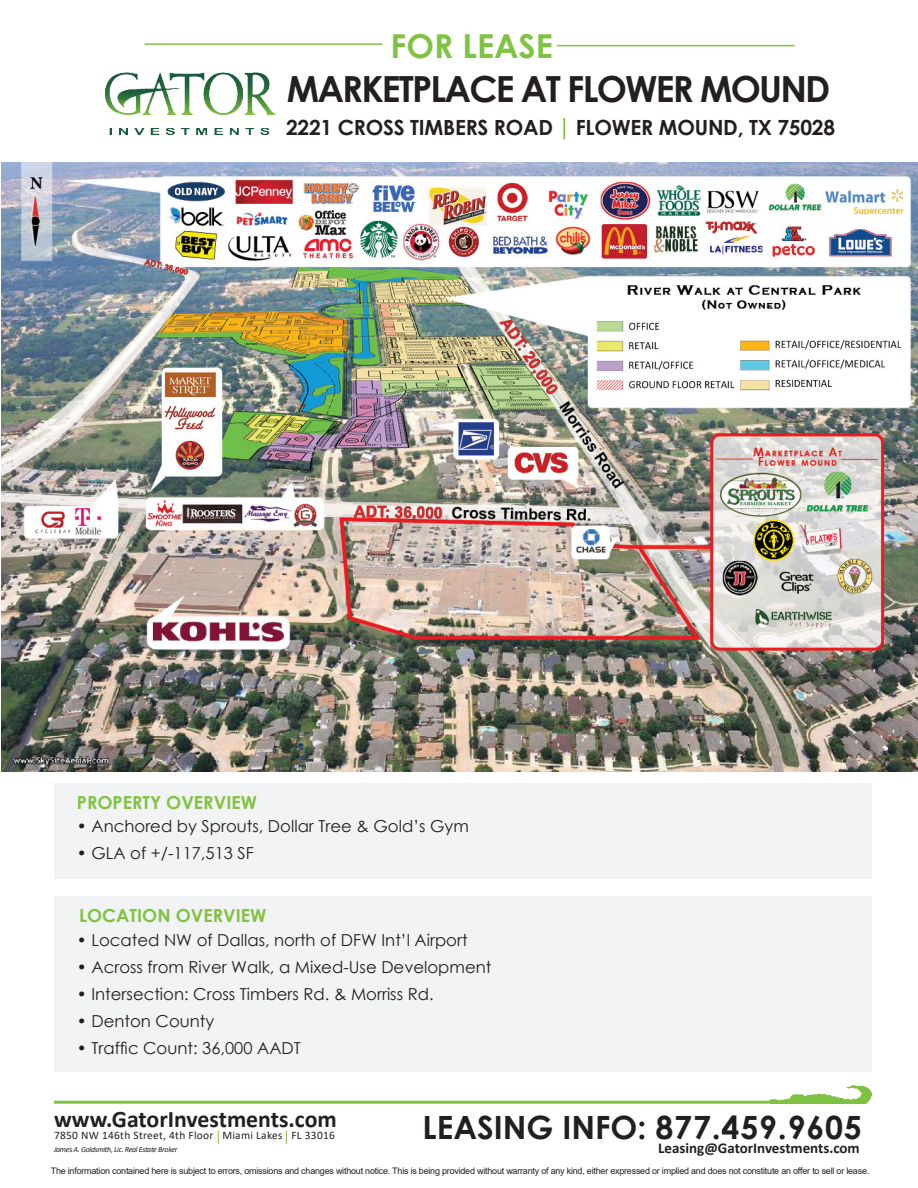
<style>
.page{position:relative;width:918px;height:1188px;background:#fff}
.page>*{position:absolute;margin:0;border:0;box-sizing:border-box;transform-origin:0 0}
.t1{font:700 36px "Century Gothic";letter-spacing:-.05em;color:#231f20}
.t2{font:700 33px "Century Gothic";color:#80c242}
.t3{font:700 32.1px "Century Gothic";color:#231f20}
.t4{font:700 23.7px "Calibri";color:#231f20}
.t5{font:700 21px "Century Gothic";letter-spacing:-.01em;color:#231f20}
.t6{font:700 18px "Century Gothic";color:#80c242}
.t7{font:16.5px "Century Gothic";color:#231f20}
.t8{font:700 15px "Calibri";color:#231f20}
.t9{font:11.4px "Calibri";letter-spacing:.025em;color:#231f20}
.t10{font:9px "Arial";letter-spacing:-.025em;color:#231f20}
.t11{font:italic 7.95px "Calibri";letter-spacing:-.04em;color:#231f20}
</style>
<div class="page">
<div style="left:54px;top:783px;width:818px;height:95px;background:#f2f3f4"></div>
<div style="left:54px;top:896px;width:818px;height:176px;background:#f2f3f4"></div>
<img style="left:105px;top:73px;width:170px;height:61px">
<hr style="left:563px;top:118px;width:2px;height:21px;background:#80c242">
<hr style="left:145px;top:43px;width:237px;height:2px;background:#80c242">
<hr style="left:557px;top:45px;width:238px;height:1px;background:#80c242">
<hr style="left:54px;top:1101px;width:810px;height:3px;background:#80c242">
<svg style="left:218px;top:1131px;width:1px;height:13px"></svg>
<svg style="left:286px;top:1131px;width:1px;height:13px"></svg>
<img style="left:770px;top:1085px;width:102px;height:18px">
<img style="left:1px;top:162px;width:917px;height:609px">
<p class="t2" style="left:391px;top:21px;width:164px">FOR LEASE</p>
<p class="t1" style="left:287px;top:62px;width:545px">MARKETPLACE AT FLOWER MOUND</p>
<p class="t5" style="left:286px;top:112px;width:551px">2221 CROSS TIMBERS ROAD FLOWER MOUND, TX 75028</p>
<p class="t6" style="left:77px;top:788px;width:182px">PROPERTY OVERVIEW</p>
<p class="t7" style="left:77px;top:814px;width:393px">• Anchored by Sprouts, Dollar Tree &amp; Gold’s Gym</p>
<p class="t7" style="left:77px;top:841px;width:178px">• GLA of +/-117,513 SF</p>
<p class="t6" style="left:79px;top:902px;width:189px">LOCATION OVERVIEW</p>
<p class="t7" style="left:77px;top:929px;width:392px">• Located NW of Dallas, north of DFW Int’l Airport</p>
<p class="t7" style="left:77px;top:956px;width:416px">• Across from River Walk, a Mixed-Use Development</p>
<p class="t7" style="left:77px;top:983px;width:358px">• Intersection: Cross Timbers Rd. &amp; Morriss Rd.</p>
<p class="t7" style="left:77px;top:1010px;width:139px">• Denton County</p>
<p class="t7" style="left:77px;top:1037px;width:225px">• Traffic Count: 36,000 AADT</p>
<p class="t4" style="left:54px;top:1102px;width:284px">www.GatorInvestments.com</p>
<p class="t9" style="left:54px;top:1128px;width:282px">7850 NW 146th Street, 4th Floor Miami Lakes FL 33016</p>
<p class="t11" style="left:54px;top:1144px;width:125px">James A. Goldsmith, Lic. Real Estate Broker</p>
<p class="t8" style="left:658px;top:1138px;width:203px">Leasing@GatorInvestments.com</p>
<p class="t3" style="left:423px;top:1103px;width:441px">LEASING INFO: 877.459.9605</p>
<p class="t10" style="left:51px;top:1165px;width:820px">The information contained here is subject to errors, omissions and changes without notice. This is being provided without warranty of any kind, either expressed or implied and does not constitute an offer to sell or lease.</p>
</div>
